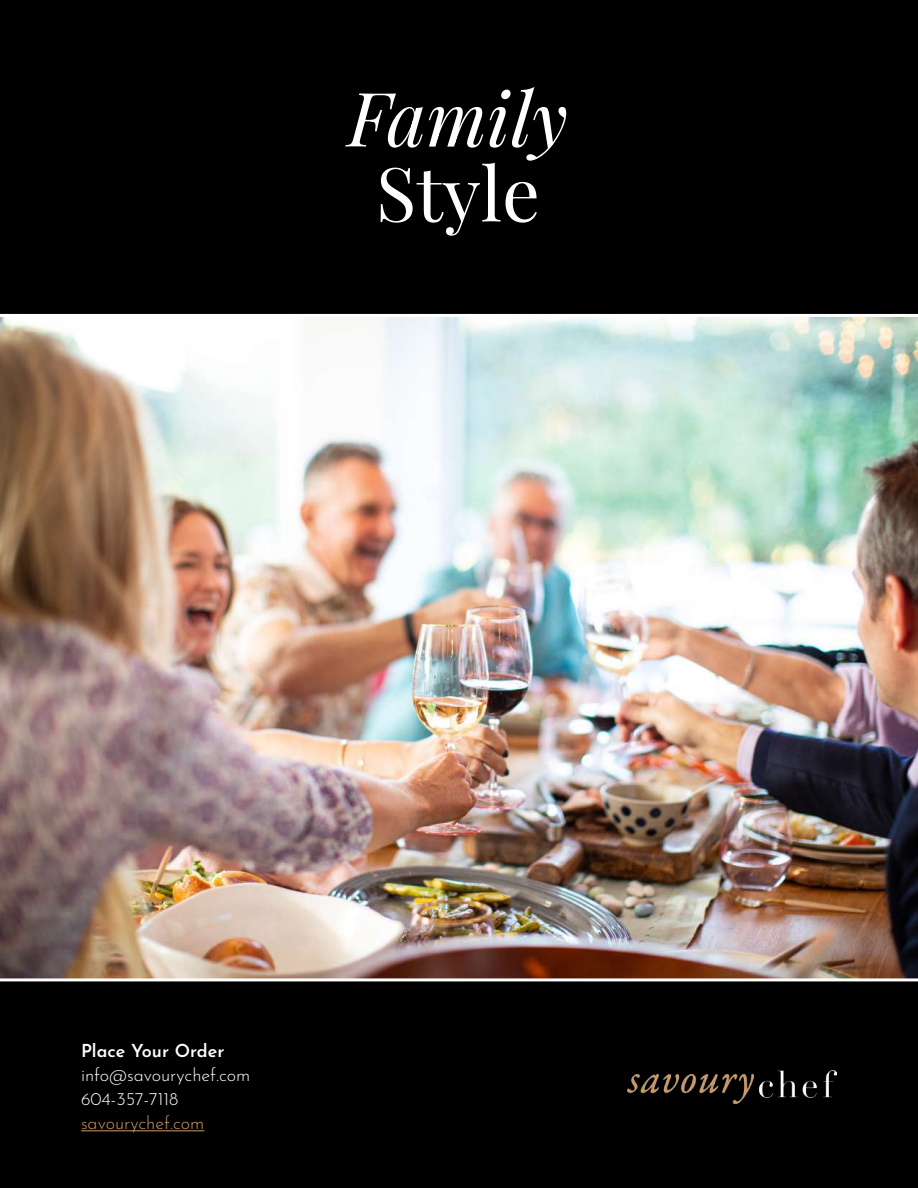
<style>
.page{position:relative;width:918px;height:1188px;background:#000}
.page>*{position:absolute;margin:0;border:0;box-sizing:border-box;transform-origin:0 0}
.t1{font:italic 75px "Playfair Display";color:#fff}
.t2{font:75px "Playfair Display";color:#fff}
.t3{font:300 18px/24px "Josefin Sans";color:#fff}
.t4{font:300 18px "Josefin Sans";color:#cc9a64}
.t5{font:600 18px "Josefin Sans";color:#fff}
</style>
<div class="page">
<img style="left:627px;top:1071px;width:210px;height:32px">
<hr style="left:81px;top:1130px;width:123px;height:1px;background:#cc9a64">
<img style="left:0;top:317px;width:918px;height:661px">
<hr style="left:0;top:978px;width:918px;height:3px;background:#fff">
<hr style="left:0;top:314px;width:918px;height:3px;background:#fff">
<h1 class="t1" style="left:348px;top:60px;width:222px">Family</h1>
<h1 class="t2" style="left:376px;top:135px;width:166px">Style</h1>
<p class="t5" style="left:81px;top:1035px;width:145px">Place Your Order</p>
<p class="t3" style="left:81px;top:1061px;width:171px">info@savourychef.com<br>604-357-7118</p>
<p class="t4" style="left:81px;top:1109px;width:125px">savourychef.com</p>
</div>
